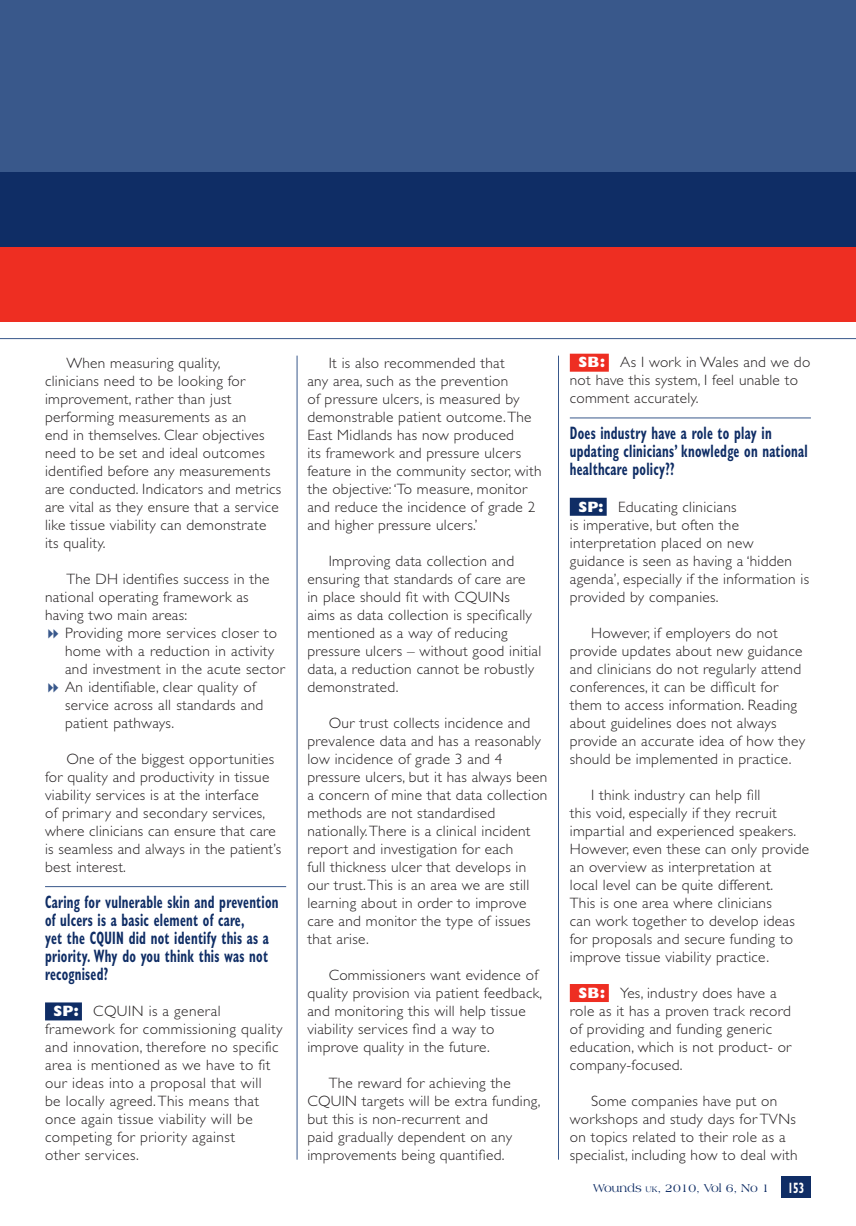
<style>
.page{position:relative;width:856px;height:1226px;background:#fff}
.page>*{position:absolute;margin:0;border:0;box-sizing:border-box;transform-origin:0 0}
.Questions{font:700 condensed 18px/18px "Gill Sans";letter-spacing:.02em;color:#0f2d65;scale:.7 1}
.Body_text{font:300 15px/18px "Gill Sans";letter-spacing:.02em;color:#231f20}
.Bodytext{font:300 15px/18px "Gill Sans";letter-spacing:.02em;color:#231f20}
.JA{font:300 15px/18px "Gill Sans";letter-spacing:.03em;color:#231f20}
.KC{font:300 15px/18px "Gill Sans";letter-spacing:.02em;color:#231f20}
.Bullet{font:300 15px/18px "Gill Sans";letter-spacing:.02em;color:#231f20}
.t1{font:700 condensed 15px "Gill Sans";color:#fff;scale:.7 1}
.t2{font:12px "Americana BT";color:#0f2d65}
.s1{font-weight:800;color:#fff}
.s2{font-size:8.4px}
</style>
<div class="page">
<div style="left:0;top:0;width:855px;height:299px;background:#39588b"></div>
<hr style="left:0;top:338px;width:855px;height:1px;background:#39588b">
<div style="left:0;top:173px;width:855px;height:74px;background:#0f2d65"></div>
<div style="left:0;top:247px;width:855px;height:74px;background:#ee2e22"></div>
<div style="left:781px;top:1176px;width:29px;height:21px;background:#0f2d65"></div>
<hr style="left:45px;top:886px;width:241px;height:1px;background:#39588b">
<div style="left:45px;top:1002px;width:37px;height:18px;background:#0f2d65"></div>
<div style="left:569px;top:353px;width:39px;height:18px;background:#ee2e22"></div>
<hr style="left:569px;top:417px;width:241px;height:1px;background:#39588b">
<div style="left:569px;top:497px;width:37px;height:18px;background:#0f2d65"></div>
<div style="left:569px;top:983px;width:39px;height:18px;background:#ee2e22"></div>
<hr style="left:558px;top:355px;width:1px;height:804px;background:#39588b">
<hr style="left:297px;top:355px;width:1px;height:804px;background:#39588b">
<p class="Body_text" style="left:45px;top:354px;width:238px;text-indent:21px">When measuring quality,<br>clinicians need to be looking for improvement, rather than just performing measurements as an<br>end in themselves. Clear objectives need to be set and ideal outcomes identified before any measurements are conducted. Indicators and metrics are vital as they ensure that a service like tissue viability can demonstrate its quality.</p>
<p class="Body_text" style="left:45px;top:570px;width:226px;text-indent:21px">The DH identifies success in the national operating framework as having two main areas:</p>
<p class="Bullet" style="left:65px;top:624px;width:221px">Providing more services closer to home with a reduction in activity and investment in the acute sector</p>
<p class="Bullet" style="left:65px;top:678px;width:200px">An identifiable, clear quality of service across all standards and patient pathways.</p>
<p class="Body_text" style="left:45px;top:750px;width:238px;text-indent:21px">One of the biggest opportunities for quality and productivity in tissue viability services is at the interface<br>of primary and secondary services, where clinicians can ensure that care is seamless and always in the patient’s best interest.</p>
<p class="Questions" style="left:45px;top:892px;width:335px">Caring for vulnerable skin and prevention of ulcers is a basic element of care,<br>yet the CQUIN did not identify this as a priority. Why do you think this was not recognised?</p>
<p class="JA" style="left:45px;top:1002px;width:239px;text-indent:9px"><span class="s1">SP:</span> CQUIN is a general framework for commissioning quality and innovation, therefore no specific area is mentioned as we have to fit our ideas into a proposal that will<br>be locally agreed. This means that once again tissue viability will be competing for priority against<br>other services.</p>
<p class="Body_text" style="left:307px;top:354px;width:235px;text-indent:21px">It is also recommended that<br>any area, such as the prevention<br>of pressure ulcers, is measured by demonstrable patient outcome. The East Midlands has now produced<br>its framework and pressure ulcers feature in the community sector, with the objective: ‘To measure, monitor and reduce the incidence of grade 2 and higher pressure ulcers.’</p>
<p class="Body_text" style="left:307px;top:552px;width:235px;text-indent:21px">Improving data collection and ensuring that standards of care are<br>in place should fit with CQUINs<br>aims as data collection is specifically mentioned as a way of reducing pressure ulcers – without good initial data, a reduction cannot be robustly demonstrated.</p>
<p class="Body_text" style="left:307px;top:714px;width:241px;text-indent:21px">Our trust collects incidence and prevalence data and has a reasonably low incidence of grade 3 and 4 pressure ulcers, but it has always been a concern of mine that data collection methods are not standardised nationally. There is a clinical incident report and investigation for each<br>full thickness ulcer that develops in our trust. This is an area we are still learning about in order to improve care and monitor the type of issues that arise.</p>
<p class="Body_text" style="left:307px;top:966px;width:236px;text-indent:21px">Commissioners want evidence of quality provision via patient feedback, and monitoring this will help tissue viability services find a way to improve quality in the future.</p>
<p class="Body_text" style="left:307px;top:1074px;width:234px;text-indent:21px">The reward for achieving the<br>CQUIN targets will be extra funding, but this is non-recurrent and<br>paid gradually dependent on any improvements being quantified.</p>
<p class="KC" style="left:569px;top:353px;width:242px;text-indent:9px"><span class="s1">SB:</span> As I work in Wales and we do not have this system, I feel unable to comment accurately.</p>
<p class="Questions" style="left:569px;top:424px;width:341px">Does industry have a role to play in updating clinicians’ knowledge on national healthcare policy??</p>
<p class="JA" style="left:569px;top:497px;width:241px;text-indent:9px"><span class="s1">SP:</span> Educating clinicians<br>is imperative, but often the interpretation placed on new guidance is seen as having a ‘hidden agenda’, especially if the information is provided by companies.</p>
<p class="Bodytext" style="left:569px;top:623px;width:237px;text-indent:21px">However, if employers do not provide updates about new guidance and clinicians do not regularly attend conferences, it can be difficult for them to access information. Reading about guidelines does not always provide an accurate idea of how they should be implemented in practice.</p>
<p class="Bodytext" style="left:569px;top:785px;width:241px;text-indent:21px">I think industry can help fill<br>this void, especially if they recruit impartial and experienced speakers.<br>However, even these can only provide an overview as interpretation at<br>local level can be quite different.<br>This is one area where clinicians<br>can work together to develop ideas for proposals and secure funding to improve tissue viability practice.</p>
<p class="KC" style="left:569px;top:983px;width:223px;text-indent:9px"><span class="s1">SB:</span> Yes, industry does have a role as it has a proven track record of providing and funding generic education, which is not product- or company-focused.</p>
<p class="Body_text" style="left:569px;top:1091px;width:229px;text-indent:21px">Some companies have put on workshops and study days for TVNs on topics related to their role as a specialist, including how to deal with</p>
<p class="t2" style="left:593px;top:1180px;width:178px">Wounds <span class="s2">uk</span>, 2010, Vol 6, No 1</p>
<p class="t1" style="left:787px;top:1178px;width:25px">153</p>
</div>
